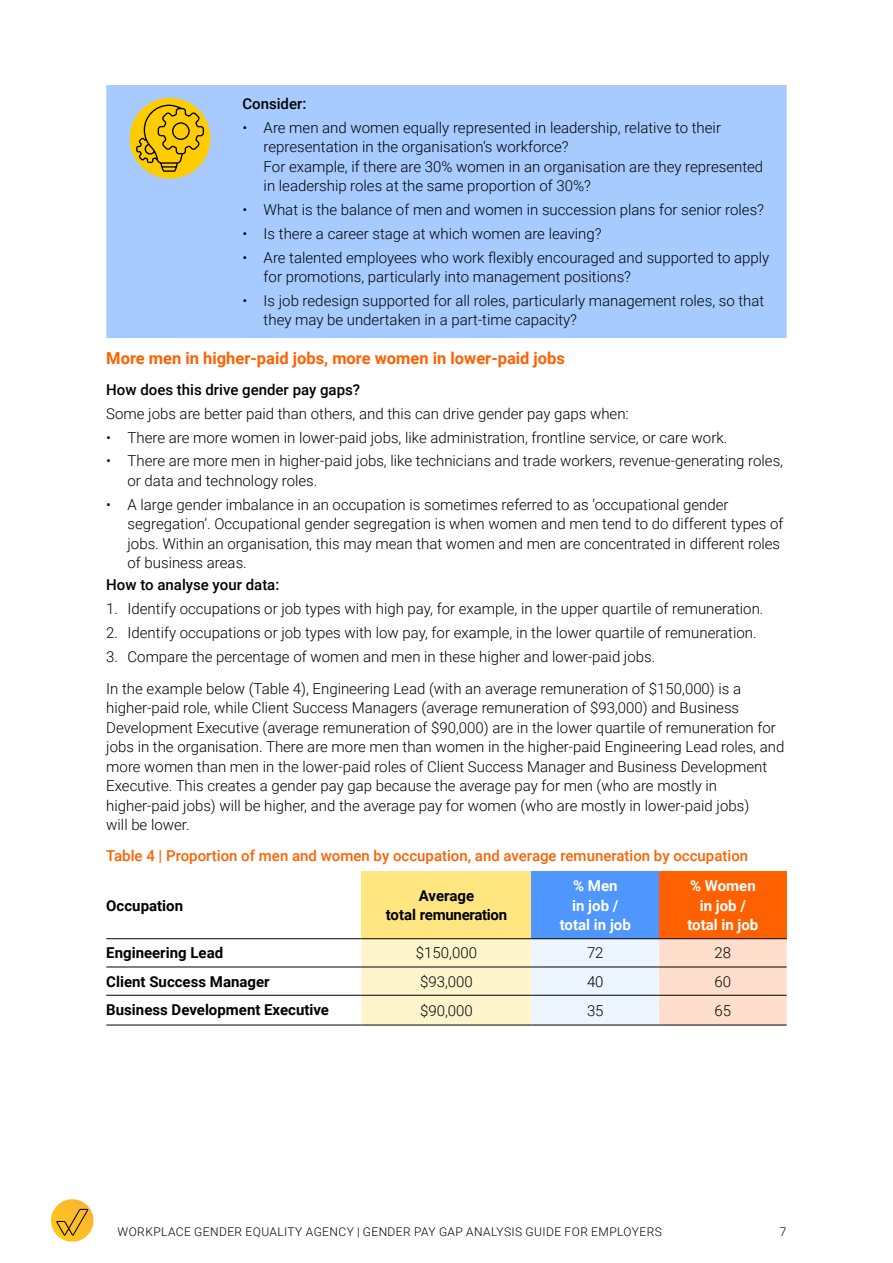
<style>
.page{position:relative;width:893px;height:1263px;background:#fff}
.page>*{position:absolute;margin:0;border:0;box-sizing:border-box;transform-origin:0 0}
._00_WGEA24_body{font:700 16.5px "Roboto";color:#ff6100}
._00_WGEA24_body-2{font:300 15px/19.5px "Roboto";color:#000}
._05B_Table_heading{font:500 15px "Roboto";color:#ff6100}
._00_WGEA24_body-3{font:700 15px "Roboto";color:#000}
._00B_WGEA24_body_b4_bullet{font:300 15px "Roboto";color:#000}
._06_WGEA24_H6{font:500 15px "Roboto";color:#000}
._00_WGEA24_body-4{font:700 15px/19.5px "Roboto";color:#fff;text-align:center}
._00_WGEA24_body-5{font:700 15px/19.5px "Roboto";letter-spacing:-.02em;color:#000;text-align:center}
.t1{font:300 12px "Roboto";letter-spacing:.035em;color:#000}
</style>
<div class="page">
<svg style="left:51px;top:1199px;width:43px;height:43px"></svg>
<svg style="left:56px;top:1209px;width:32px;height:27px"></svg>
<div style="left:106px;top:85px;width:681px;height:253px;background:#a7cbff"></div>
<div style="left:130px;top:98px;width:80px;height:81px;background:#fc0;border-radius:50%"></div>
<svg style="left:135px;top:104px;width:70px;height:68px"></svg>
<div style="left:361px;top:871px;width:170px;height:68px;background:#ffe680"></div>
<div style="left:531px;top:871px;width:128px;height:68px;background:#4f96ff"></div>
<div style="left:659px;top:871px;width:128px;height:68px;background:#ff6100"></div>
<svg style="left:361px;top:939px;width:426px;height:86px;background:#f5ead7"></svg>
<hr style="left:106px;top:966px;width:255px;height:1px;background:#000">
<hr style="left:361px;top:966px;width:170px;height:1px;background:#000">
<hr style="left:531px;top:966px;width:128px;height:1px;background:#000">
<hr style="left:659px;top:966px;width:128px;height:1px;background:#000">
<hr style="left:106px;top:995px;width:255px;height:1px;background:#000">
<hr style="left:361px;top:995px;width:170px;height:1px;background:#000">
<hr style="left:531px;top:995px;width:128px;height:1px;background:#000">
<hr style="left:659px;top:995px;width:128px;height:1px;background:#000">
<hr style="left:106px;top:1025px;width:255px;height:1px;background:#000">
<hr style="left:361px;top:1025px;width:170px;height:1px;background:#000">
<hr style="left:531px;top:1025px;width:128px;height:1px;background:#000">
<hr style="left:659px;top:1025px;width:128px;height:1px;background:#000">
<hr style="left:106px;top:938px;width:255px;height:1px;background:#000">
<hr style="left:361px;top:938px;width:170px;height:1px;background:#000">
<hr style="left:531px;top:938px;width:128px;height:1px;background:#000">
<hr style="left:659px;top:938px;width:128px;height:1px;background:#000">
<p class="_06_WGEA24_H6" style="left:242px;top:93px;width:66px">Consider:</p>
<p class="_00_WGEA24_body-2" style="left:264px;top:117px;width:501px;text-indent:-21px">• Are men and women equally represented in leadership, relative to their representation in the organisation’s workforce?<br>For example, if there are 30% women in an organisation are they represented in leadership roles at the same proportion of 30%?</p>
<p class="_00_WGEA24_body-2" style="left:242px;top:199px;width:523px">• What is the balance of men and women in succession plans for senior roles?</p>
<p class="_00_WGEA24_body-2" style="left:242px;top:223px;width:361px">• Is there a career stage at which women are leaving?</p>
<p class="_00_WGEA24_body-2" style="left:264px;top:247px;width:507px;text-indent:-21px">• Are talented employees who work flexibly encouraged and supported to apply for promotions, particularly into management positions?</p>
<p class="_00_WGEA24_body-2" style="left:264px;top:290px;width:502px;text-indent:-21px">• Is job redesign supported for all roles, particularly management roles, so that they may be undertaken in a part-time capacity?</p>
<p class="_00_WGEA24_body" style="left:106px;top:347px;width:460px">More men in higher-paid jobs, more women in lower-paid jobs</p>
<p class="_06_WGEA24_H6" style="left:106px;top:379px;width:255px">How does this drive gender pay gaps?</p>
<p class="_00B_WGEA24_body_b4_bullet" style="left:106px;top:403px;width:524px">Some jobs are better paid than others, and this can drive gender pay gaps when:</p>
<p class="_00_WGEA24_body-2" style="left:106px;top:427px;width:622px">• There are more women in lower-paid jobs, like administration, frontline service, or care work.</p>
<p class="_00_WGEA24_body-2" style="left:128px;top:451px;width:657px;text-indent:-21px">• There are more men in higher-paid jobs, like technicians and trade workers, revenue-generating roles, or data and technology roles.</p>
<p class="_00_WGEA24_body-2" style="left:128px;top:494px;width:657px;text-indent:-21px">• A large gender imbalance in an occupation is sometimes referred to as ‘occupational gender segregation’. Occupational gender segregation is when women and men tend to do different types of jobs. Within an organisation, this may mean that women and men are concentrated in different roles of business areas.</p>
<p class="_06_WGEA24_H6" style="left:106px;top:574px;width:175px">How to analyse your data:</p>
<p class="_00_WGEA24_body-2" style="left:106px;top:598px;width:659px">1. Identify occupations or job types with high pay, for example, in the upper quartile of remuneration.</p>
<p class="_00_WGEA24_body-2" style="left:106px;top:622px;width:652px">2. Identify occupations or job types with low pay, for example, in the lower quartile of remuneration.</p>
<p class="_00_WGEA24_body-2" style="left:106px;top:646px;width:550px">3. Compare the percentage of women and men in these higher and lower-paid jobs.</p>
<p class="_00_WGEA24_body-2" style="left:106px;top:678px;width:680px">In the example below (Table 4), Engineering Lead (with an average remuneration of $150,000) is a higher-paid role, while Client Success Managers (average remuneration of $93,000) and Business Development Executive (average remuneration of $90,000) are in the lower quartile of remuneration for jobs in the organisation. There are more men than women in the higher-paid Engineering Lead roles, and more women than men in the lower-paid roles of Client Success Manager and Business Development Executive. This creates a gender pay gap because the average pay for men (who are mostly in higher‑paid jobs) will be higher, and the average pay for women (who are mostly in lower-paid jobs)<br>will be lower.</p>
<p class="_05B_Table_heading" style="left:106px;top:845px;width:643px">Table 4 | Proportion of men and women by occupation, and average remuneration by occupation</p>
<p class="_00_WGEA24_body-3" style="left:106px;top:895px;width:78px">Occupation</p>
<p class="_00_WGEA24_body-5" style="left:386px;top:885px;width:123px">Average<br>total remuneration</p>
<p class="_00_WGEA24_body-4" style="left:560px;top:875px;width:73px">% Men<br>in job / total in job</p>
<p class="_00_WGEA24_body-4" style="left:687px;top:875px;width:73px">% Women in job / total in job</p>
<p class="_00_WGEA24_body-3" style="left:106px;top:943px;width:118px">Engineering Lead</p>
<p class="_00_WGEA24_body-2" style="left:416px;top:943px;width:63px">$150,000</p>
<p class="_00_WGEA24_body-2" style="left:587px;top:943px;width:18px">72</p>
<p class="_00_WGEA24_body-2" style="left:715px;top:943px;width:18px">28</p>
<p class="_00_WGEA24_body-3" style="left:106px;top:971px;width:165px">Client Success Manager</p>
<p class="_00_WGEA24_body-2" style="left:420px;top:971px;width:54px">$93,000</p>
<p class="_00_WGEA24_body-2" style="left:587px;top:971px;width:18px">40</p>
<p class="_00_WGEA24_body-2" style="left:715px;top:971px;width:18px">60</p>
<p class="_00_WGEA24_body-3" style="left:106px;top:999px;width:224px">Business Development Executive</p>
<p class="_00_WGEA24_body-2" style="left:420px;top:1000px;width:54px">$90,000</p>
<p class="_00_WGEA24_body-2" style="left:587px;top:1000px;width:18px">35</p>
<p class="_00_WGEA24_body-2" style="left:715px;top:1000px;width:18px">65</p>
<p class="t1" style="left:118px;top:1223px;width:546px">WORKPLACE GENDER EQUALITY AGENCY | GENDER PAY GAP ANALYSIS GUIDE FOR EMPLOYERS</p>
<p class="t1" style="left:780px;top:1223px;width:8px">7</p>
</div>
